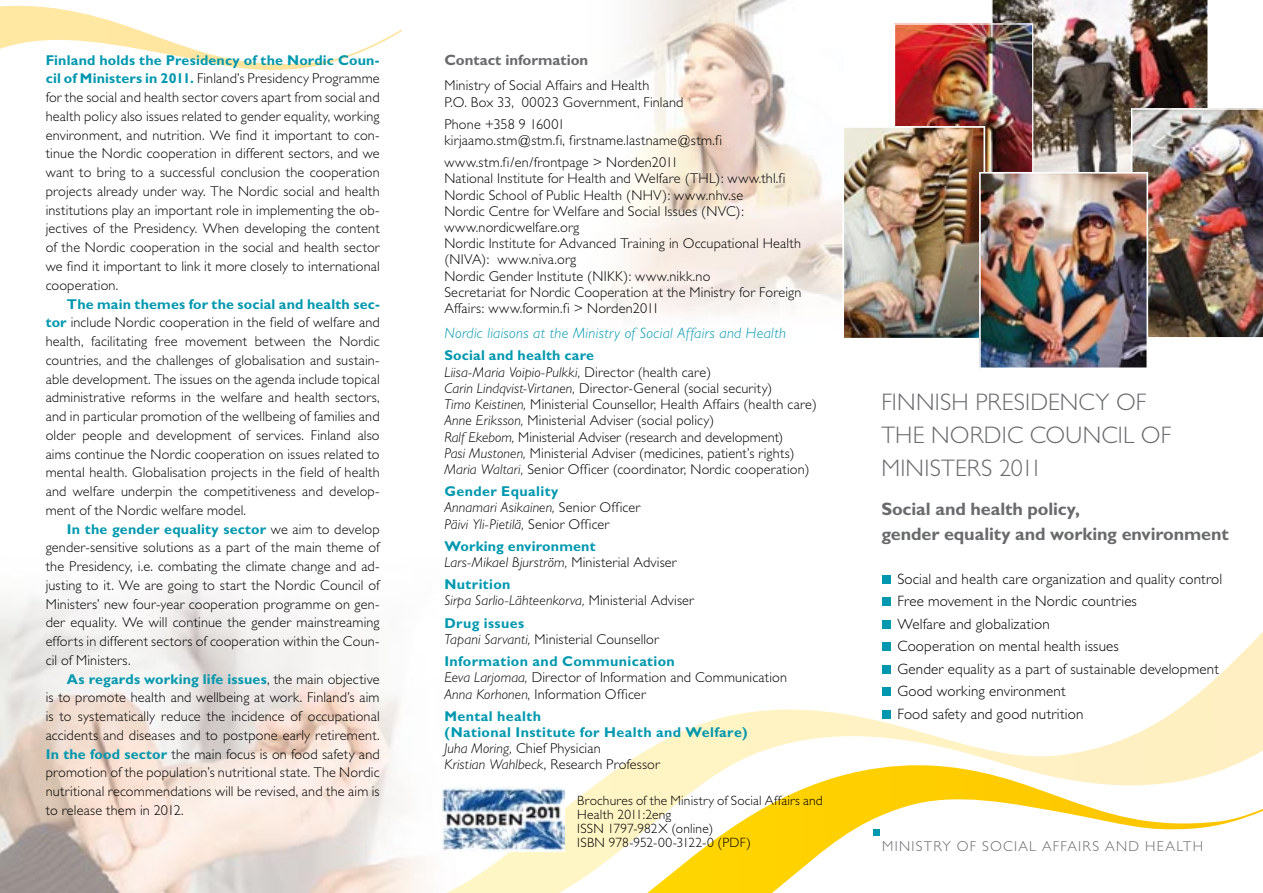
<style>
.page{position:relative;width:1263px;height:893px;background:#fff}
.page>*{position:absolute;margin:0;border:0;box-sizing:border-box;transform-origin:0 0}
.t1{font:300 24px/33px "Gill Sans";letter-spacing:.005em;color:#696a6c}
.t2{font:700 18px/25.5px "Gill Sans";letter-spacing:-.005em;color:#696a6c}
.t3{font:300 15px/22.5px "Gill Sans";letter-spacing:.01em;color:#000}
.t4{font:italic 300 15px "Gill Sans";letter-spacing:.02em;color:#0098af}
.t5{font:700 15px "Gill Sans";color:#696a6c}
.t6{font:300 14.4px "Gill Sans";letter-spacing:.09em;color:#696a6c}
.t7{font:300 14.25px/18.8px "Gill Sans";letter-spacing:.015em;color:#000}
.t8{font:italic 300 14.25px/16.2px "Gill Sans";letter-spacing:.01em;color:#000}
.t9{font:700 14.25px/16.2px "Gill Sans";letter-spacing:.03em;color:#0098af}
.t10{font:300 13.5px/14.2px "Gill Sans";letter-spacing:.015em;color:#000}
.s1{font-weight:700;color:#0098af}
.s2{font-style:italic}
.s3{font-weight:700;font-style:normal;color:#0098af}
.s4{font-style:normal}
.s5{font-weight:300;font-style:italic;color:#000}
.s6{font-weight:300;color:#000}
</style>
<div class="page">
<img style="left:0;top:575px;width:426px;height:318px">
<img style="left:610px;top:0;width:232px;height:317px">
<svg style="left:472px;top:632px;width:791px;height:261px"></svg>
<img style="left:446px;top:879px;width:26px;height:14px">
<svg style="left:0;top:6px;width:402px;height:64px"></svg>
<div style="left:882px;top:575px;width:9px;height:9px;background:#0098af"></div>
<div style="left:882px;top:597px;width:9px;height:9px;background:#0098af"></div>
<div style="left:882px;top:620px;width:9px;height:8px;background:#0098af"></div>
<div style="left:882px;top:642px;width:9px;height:9px;background:#0098af"></div>
<div style="left:882px;top:665px;width:9px;height:9px;background:#0098af"></div>
<div style="left:882px;top:687px;width:9px;height:9px;background:#0098af"></div>
<div style="left:882px;top:710px;width:9px;height:8px;background:#0098af"></div>
<div style="left:873px;top:829px;width:7px;height:7px;background:#0098af"></div>
<svg style="left:991px;top:0;width:217px;height:23px"></svg>
<img style="left:842px;top:23px;width:421px;height:346px">
<img style="left:441px;top:786px;width:124px;height:66px">
<p class="t7" style="left:46px;top:51px;width:335px;text-align:justify"><span class="s1">Finland holds the Presidency of the Nordic Coun&shy;cil of Ministers in 2011.</span> Finland’s Presidency Programme for the social and health sector covers apart from social and health policy also issues related to gender equality, working environment, and nutrition. We find it important to con&shy;tinue the Nordic cooperation in different sectors, and we want to bring to a successful conclusion the cooperation projects already under way. The Nordic social and health institutions play an important role in implementing the ob&shy;jectives of the Presidency. When developing the content of the Nordic cooperation in the social and health sector we find it important to link it more closely to international cooperation.</p>
<p class="t7" style="left:46px;top:294px;width:336px;text-align:justify;text-indent:21px"><span class="s1">The main themes for the social and health sec&shy;tor</span> include Nordic cooperation in the field of welfare and health, facilitating free movement between the Nordic countries, and the challenges of globalisation and sustain&shy;able development. The issues on the agenda include topical administrative reforms in the welfare and health sectors, and in particular promotion of the wellbeing of families and older people and development of services. Finland also aims continue the Nordic cooperation on issues related to mental health. Globalisation projects in the field of health and welfare underpin the competitiveness and develop&shy;ment of the Nordic welfare model.</p>
<p class="t7" style="left:46px;top:520px;width:335px;text-align:justify;text-indent:21px"><span class="s1">In the gender equality sector</span> we aim to develop gender-sensitive solutions as a part of the main theme of the Presidency, i.e. combating the climate change and ad&shy;justing to it. We are going to start the Nordic Council of Ministers’ new four-year cooperation programme on gen&shy;der equality. We will continue the gender mainstreaming efforts in different sectors of cooperation within the Coun&shy;cil of Ministers.</p>
<p class="t7" style="left:46px;top:670px;width:336px;text-align:justify;text-indent:21px"><span class="s1">As regards working life issues</span>, the main objective is to promote health and wellbeing at work. Finland’s aim is to systematically reduce the incidence of occupational accidents and diseases and to postpone early retirement.<br><span class="s1">In the food sector</span> the main focus is on food safety and promotion of the population’s nutritional state. The Nordic nutritional recommendations will be revised, and the aim is to release them in 2012.</p>
<p class="t5" style="left:444px;top:51px;width:145px">Contact information</p>
<p class="t7" style="left:444px;top:78px;width:241px;line-height:16.2px">Ministry of Social Affairs and Health<br>P.O. Box 33, 00023 Government, Finland</p>
<p class="t7" style="left:444px;top:116px;width:279px;line-height:16.2px">Phone +358 9 16001<br>kirjaamo.stm@stm.fi, firstname.lastname@stm.fi</p>
<p class="t7" style="left:444px;top:155px;width:359px;line-height:16.2px">www.stm.fi/en/frontpage &gt; Norden2011<br>National Institute for Health and Welfare (THL): www.thl.fi Nordic School of Public Health (NHV): www.nhv.se<br>Nordic Centre for Welfare and Social Issues (NVC): www.nordicwelfare.org<br>Nordic Institute for Advanced Training in Occupational Health (NIVA): www.niva.org<br>Nordic Gender Institute (NIKK): www.nikk.no<br>Secretariat for Nordic Cooperation at the Ministry for Foreign Affairs: www.formin.fi &gt; Norden2011</p>
<p class="t4" style="left:444px;top:325px;width:343px">Nordic liaisons at the Ministry of Social Affairs and Health</p>
<p class="t7" style="left:444px;top:348px;width:374px;line-height:16.2px"><span class="s1">Social and health care<br></span><span class="s2">Liisa-Maria Voipio-Pulkki,</span> Director (health care)<br><span class="s2">Carin Lindqvist-Virtanen,</span> Director-General (social security)<br><span class="s2">Timo Keistinen,</span> Ministerial Counsellor, Health Affairs (health care)<br><span class="s2">Anne Eriksson,</span> Ministerial Adviser (social policy)<br><span class="s2">Ralf Ekebom,</span> Ministerial Adviser (research and development)<br><span class="s2">Pasi Mustonen,</span> Ministerial Adviser (medicines, patient’s rights)<br><span class="s2">Maria Waltari,</span> Senior Officer (coordinator, Nordic cooperation)</p>
<p class="t8" style="left:444px;top:483px;width:197px"><span class="s3">Gender Equality<br></span>Annamari Asikainen, <span class="s4">Senior Officer<br></span>Päivi Yli-Pietilä, <span class="s4">Senior Officer</span></p>
<p class="t8" style="left:444px;top:538px;width:234px"><span class="s3">Working environment<br></span>Lars-Mikael Bjurström, <span class="s4">Ministerial Adviser</span></p>
<p class="t8" style="left:444px;top:576px;width:251px"><span class="s3">Nutrition<br></span>Sirpa Sarlio-Lähteenkorva, <span class="s4">Ministerial Adviser</span></p>
<p class="t7" style="left:444px;top:615px;width:216px;line-height:16.2px"><span class="s1">Drug issues<br></span><span class="s2">Tapani Sarvanti,</span> Ministerial Counsellor</p>
<p class="t7" style="left:444px;top:653px;width:344px;line-height:16.4px"><span class="s1">Information and Communication<br></span><span class="s2">Eeva Larjomaa,</span> Director of Information and Communication<br><span class="s2">Anna Korhonen,</span> Information Officer</p>
<p class="t9" style="left:444px;top:708px;width:305px">Mental health<br>(National Institute for Health and Welfare)<br><span class="s5">Juha Moring,</span> <span class="s6">Chief Physician<br></span><span class="s5">Kristian Wahlbeck</span><span class="s6">, Research Professor</span></p>
<p class="t10" style="left:577px;top:793px;width:247px">Brochures of the Ministry of Social Affairs and<br>Health 2011:2eng<br>ISSN 1797-982X (online)<br>ISBN 978-952-00-3122-0 (PDF)</p>
<h1 class="t1" style="left:881px;top:385px;width:291px">FINNISH PRESIDENCY OF<br>THE NORDIC COUNCIL OF<br>MINISTERS 2011</h1>
<p class="t2" style="left:881px;top:496px;width:349px">Social and health policy,<br>gender equality and working environment</p>
<p class="t3" style="left:897px;top:567px;width:326px">Social and health care organization and quality control Free movement in the Nordic countries<br>Welfare and globalization<br>Cooperation on mental health issues<br>Gender equality as a part of sustainable development Good working environment<br>Food safety and good nutrition</p>
<p class="t6" style="left:882px;top:838px;width:322px">MINISTRY OF SOCIAL AFFAIRS AND HEALTH</p>
</div>
